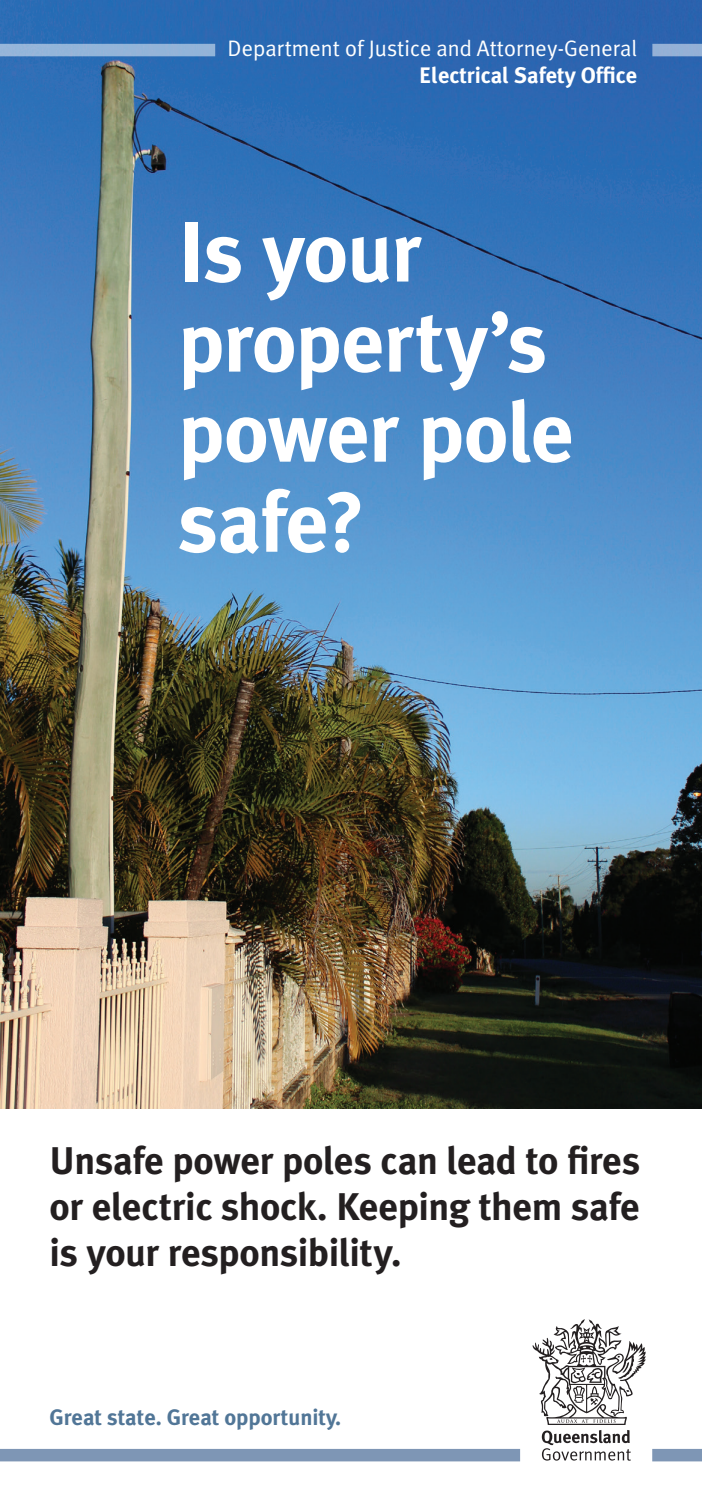
<style>
.page{position:relative;width:702px;height:1489px;background:#fff}
.page>*{position:absolute;margin:0;border:0;box-sizing:border-box;transform-origin:0 0}
.t1{font:700 85px/90px "Meta Plus";letter-spacing:-.01em;color:#fff}
.t2{font:700 38.5px/46.2px "Meta Plus";letter-spacing:-.01em;color:#231f20;text-align:justify}
.t3{font:22.5px "Meta Plus Normal";color:#fff}
.t4{font:700 22.5px "Meta Plus";color:#517697}
.t5{font:700 22.5px "Meta Plus";color:#fff}
</style>
<div class="page">
<img style="left:0;top:0;width:702px;height:1108px">
<svg style="left:532px;top:1319px;width:114px;height:141px"></svg>
<div style="left:652px;top:1448px;width:50px;height:13px;background:#7e96b5"></div>
<div style="left:0;top:1448px;width:520px;height:13px;background:#7e96b5"></div>
<div style="left:652px;top:44px;width:50px;height:12px;background:#94b0d6"></div>
<div style="left:0;top:44px;width:215px;height:12px;background:#93b4d9"></div>
<p class="t3" style="left:227px;top:35px;width:411px">Department of Justice and Attorney-General</p>
<p class="t5" style="left:419px;top:62px;width:219px">Electrical Safety Office</p>
<h1 class="t1" style="left:178px;top:207px;width:397px">Is your property’s power pole safe?</h1>
<p class="t2" style="left:50px;top:1137px;width:592px">Unsafe power poles can lead to fires or electric shock. Keeping them safe is your responsibility.</p>
<p class="t4" style="left:49px;top:1403px;width:293px">Great state. Great opportunity.</p>
</div>
